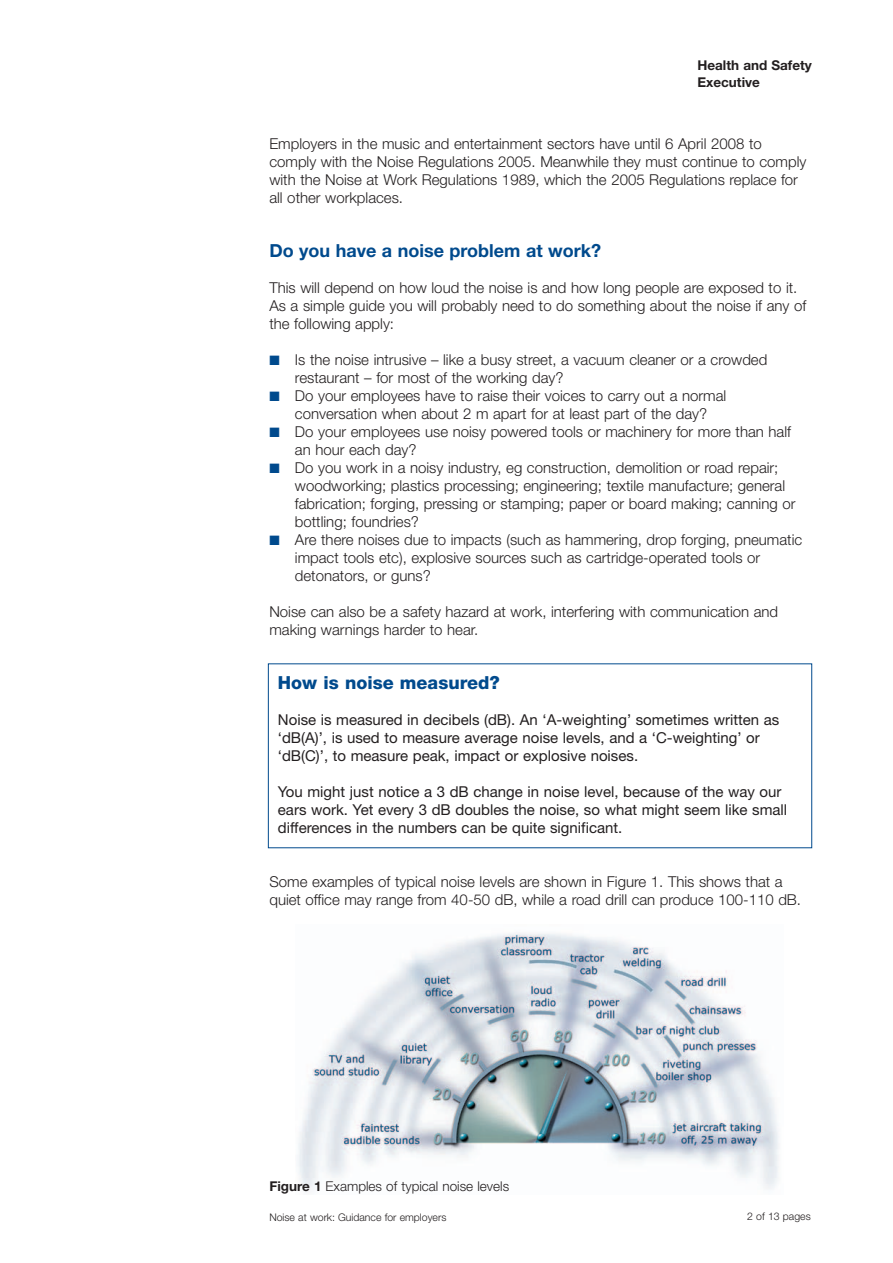
<style>
.page{position:relative;width:893px;height:1263px;background:#fff}
.page>*{position:absolute;margin:0;border:0;box-sizing:border-box;transform-origin:0 0}
.t1{font:700 18px "Helvetica Neue";color:#004a8d}
.t2{font:800 18px "Helvetica Neue";color:#004a8d}
.t3{font:300 15px/18px "Helvetica Neue";color:#231f20}
.t4{font:15px/18px "Helvetica Neue";color:#231f20}
.t5{font:300 13.5px "Helvetica Neue";color:#231f20}
.t6{font:700 13.5px/16.5px "Helvetica Neue";color:#231f20}
.t7{font:300 10.5px "Helvetica Neue";color:#231f20}
.s1{color:#004a8d}
.s2{font-weight:700}
</style>
<div class="page">
<img style="left:298px;top:933px;width:481px;height:258px">
<p class="t6" style="left:697px;top:58px;width:116px">Health and Safety<br>Executive</p>
<p class="t3" style="left:269px;top:136px;width:538px">Employers in the music and entertainment sectors have until 6 April 2008 to comply with the Noise Regulations 2005. Meanwhile they must continue to comply with the Noise at Work Regulations 1989, which the 2005 Regulations replace for all other workplaces.</p>
<p class="t1" style="left:269px;top:244px;width:333px">Do you have a noise problem at work?</p>
<p class="t3" style="left:269px;top:280px;width:538px">This will depend on how loud the noise is and how long people are exposed to it.<br>As a simple guide you will probably need to do something about the noise if any of the following apply:</p>
<p class="t3" style="left:295px;top:352px;width:474px;text-indent:-26px"><span class="s1">■</span> Is the noise intrusive – like a busy street, a vacuum cleaner or a crowded restaurant – for most of the working day?</p>
<p class="t3" style="left:269px;top:388px;width:458px;text-align:center"><span class="s1">■</span> Do your employees have to raise their voices to carry out a normal conversation when about 2 m apart for at least part of the day?</p>
<p class="t3" style="left:295px;top:424px;width:498px;text-indent:-26px"><span class="s1">■</span> Do your employees use noisy powered tools or machinery for more than half an hour each day?</p>
<p class="t3" style="left:295px;top:460px;width:502px;text-indent:-26px"><span class="s1">■</span> Do you work in a noisy industry, eg construction, demolition or road repair; woodworking; plastics processing; engineering; textile manufacture; general fabrication; forging, pressing or stamping; paper or board making; canning or bottling; foundries?</p>
<p class="t3" style="left:295px;top:532px;width:509px;text-indent:-26px"><span class="s1">■</span> Are there noises due to impacts (such as hammering, drop forging, pneumatic impact tools etc), explosive sources such as cartridge-operated tools or detonators, or guns?</p>
<p class="t3" style="left:269px;top:604px;width:510px">Noise can also be a safety hazard at work, interfering with communication and making warnings harder to hear.</p>
<p class="t2" style="left:278px;top:676px;width:223px">How is noise measured?</p>
<p class="t4" style="left:278px;top:712px;width:503px">Noise is measured in decibels (dB). An ‘A-weighting’ sometimes written as ‘dB(A)’, is used to measure average noise levels, and a ‘C-weighting’ or ‘dB(C)’, to measure peak, impact or explosive noises.</p>
<p class="t4" style="left:278px;top:784px;width:511px">You might just notice a 3 dB change in noise level, because of the way our ears work. Yet every 3 dB doubles the noise, so what might seem like small differences in the numbers can be quite significant.</p>
<p class="t3" style="left:269px;top:874px;width:533px">Some examples of typical noise levels are shown in Figure 1. This shows that a quiet office may range from 40-50 dB, while a road drill can produce 100-110 dB.</p>
<p class="t5" style="left:269px;top:1181px;width:241px"><span class="s2">Figure 1</span> Examples of typical noise levels</p>
<p class="t7" style="left:269px;top:1213px;width:179px">Noise at work: Guidance for employers</p>
<p class="t7" style="left:747px;top:1213px;width:65px">2 of 13 pages</p>
</div>
